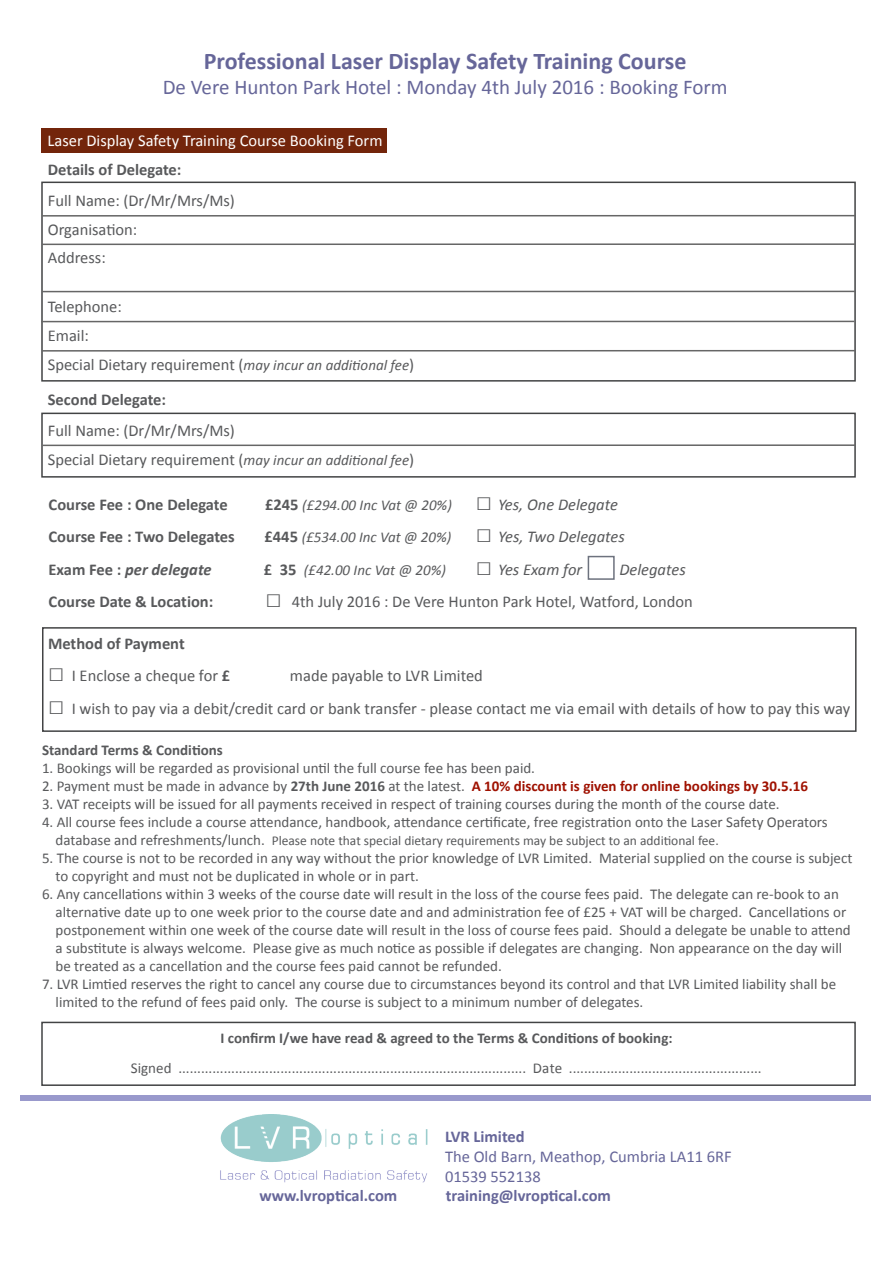
<style>
.page{position:relative;width:893px;height:1263px;background:#fff}
.page>*{position:absolute;margin:0;border:0;box-sizing:border-box;transform-origin:0 0}
.t1{font:700 24px "Calibri";color:#669}
.t2{font:21px "Calibri";color:#669}
.t3{font:16.5px/28.8px "Calibri";color:#58595b}
.t4{font:700 16.5px "Calibri";color:#58595b}
.t5{font:16.5px/19.8px "Calibri";color:#669}
.t6{font:16.5px "Calibri";color:#fff}
.t7{font:700 16.5px "Calibri";color:#669}
.t8{font:italic 700 16.5px "Calibri";color:#58595b}
.t9{font:italic 16.5px "Calibri";color:#58595b}
.t10{font:15px/18px "Calibri";color:#58595b}
.t11{font:italic 15px "Calibri";color:#58595b}
.t12{font:700 15px "Calibri";color:#9f1100}
.t13{font:700 15px "Calibri";color:#58595b}
.t14{font:13.5px "Calibri";color:#58595b}
.s1{font-weight:700}
.s2{font-style:italic;font-size:15px}
.s3{font-weight:700;font-style:normal;font-size:16.5px}
.s4{font-size:27px}
.s5{font-size:16.5px}
.s6{font-style:normal}
.s7{font-style:italic;font-size:27px}
.s8{font-weight:400;color:#58595b}
.s9{color:#58595b}
.s10{font-size:15px}
</style>
<div class="page">
<div style="left:41px;top:128px;width:346px;height:24px;background:#73250b"></div>
<div style="left:41px;top:182px;width:815px;height:200px;border:2px solid #424344"></div>
<hr style="left:42px;top:215px;width:813px;height:2px;background:#666">
<hr style="left:42px;top:243px;width:813px;height:2px;background:#666">
<hr style="left:41px;top:321px;width:813px;height:1px;background:#666">
<hr style="left:42px;top:350px;width:813px;height:2px;background:#666">
<hr style="left:42px;top:291px;width:813px;height:1px;background:#666">
<div style="left:41px;top:413px;width:815px;height:65px;border:2px solid #424344"></div>
<hr style="left:43px;top:444px;width:813px;height:2px;background:#666">
<div style="left:588px;top:556px;width:27px;height:24px;border:2px solid #6d727e"></div>
<div style="left:42px;top:627px;width:814px;height:105px;border:2px solid #424344"></div>
<div style="left:41px;top:1022px;width:815px;height:64px;border:2px solid #424344"></div>
<div style="left:21px;top:1095px;width:850px;height:6px;background:#99c"></div>
<img style="left:220px;top:1114px;width:208px;height:68px">
<p class="t1" style="left:204px;top:46px;width:484px">Professional Laser Display Safety Training Course</p>
<p class="t2" style="left:163px;top:74px;width:566px">De Vere Hunton Park Hotel : Monday 4th July 2016 : Booking Form</p>
<p class="t6" style="left:47px;top:130px;width:337px">Laser Display Safety Training Course Booking Form</p>
<p class="t3" style="left:48px;top:154px;width:189px;line-height:30.6px"><span class="s1">Details of Delegate:<br></span>Full Name: (Dr/Mr/Mrs/Ms)</p>
<p class="t3" style="left:48px;top:215px;width:91px">Organisation:<br>Address:</p>
<p class="t3" style="left:48px;top:292px;width:368px">Telephone:<br>Email:<br>Special Dietary requirement (<span class="s2">may incur an additional fee</span>)</p>
<p class="t3" style="left:48px;top:385px;width:189px;line-height:30.6px"><span class="s1">Second Delegate:<br></span>Full Name: (Dr/Mr/Mrs/Ms)</p>
<p class="t3" style="left:48px;top:445px;width:368px">Special Dietary requirement (<span class="s2">may incur an additional fee</span>)</p>
<p class="t4" style="left:49px;top:494px;width:181px">Course Fee : One Delegate</p>
<p class="t11" style="left:265px;top:494px;width:354px"><span class="s3">£245</span> (£294.00 Inc Vat @ 20%) <span class="s4">□</span> <span class="s5">Yes, One Delegate</span></p>
<p class="t4" style="left:49px;top:526px;width:188px">Course Fee : Two Delegates</p>
<p class="t11" style="left:265px;top:527px;width:362px"><span class="s3">£445</span> (£534.00 Inc Vat @ 20%) <span class="s4">□</span> <span class="s5">Yes, Two Delegates</span></p>
<p class="t8" style="left:49px;top:559px;width:165px"><span class="s6">Exam Fee :</span> per delegate</p>
<p class="t11" style="left:264px;top:559px;width:320px"><span class="s3">£ 35</span> (£42.00 Inc Vat @ 20%) <span class="s4">□</span> <span class="s5">Yes Exam for</span></p>
<p class="t9" style="left:619px;top:558px;width:68px">Delegates</p>
<p class="t4" style="left:49px;top:591px;width:166px">Course Date &amp; Location:</p>
<p class="t3" style="left:266px;top:587px;width:429px"><span class="s7">□</span> 4th July 2016 : De Vere Hunton Park Hotel, Watford, London</p>
<p class="t4" style="left:48px;top:633px;width:138px">Method of Payment</p>
<p class="t3" style="left:48px;top:661px;width:184px"><span class="s7">□</span> I Enclose a cheque for <span class="s1">£</span></p>
<p class="t3" style="left:290px;top:661px;width:195px">made payable to LVR Limited</p>
<p class="t3" style="left:48px;top:694px;width:804px"><span class="s7">□</span> I wish to pay via a debit/credit card or bank transfer - please contact me via email with details of how to pay this way</p>
<p class="t13" style="left:42px;top:740px;width:182px">Standard Terms &amp; Conditions</p>
<p class="t10" style="left:42px;top:759px;width:495px">1. Bookings will be regarded as provisional until the full course fee has been paid.</p>
<p class="t12" style="left:42px;top:776px;width:767px"><span class="s8">2. Payment must be made in advance by</span> <span class="s9">27th June 2016</span> <span class="s8">at the latest.</span> A 10% discount is given for online bookings by 30.5.16</p>
<p class="t10" style="left:42px;top:795px;width:739px">3. VAT receipts will be issued for all payments received in respect of training courses during the month of the course date.</p>
<p class="t10" style="left:42px;top:813px;width:787px">4. All course fees include a course attendance, handbook, attendance certificate, free registration onto the Laser Safety Operators</p>
<p class="t14" style="left:56px;top:831px;width:665px"><span class="s10">database and refreshments/lunch.</span> Please note that special dietary requirements may be subject to an additional fee.</p>
<p class="t10" style="left:56px;top:849px;width:798px;text-indent:-14px">5. The course is not to be recorded in any way without the prior knowledge of LVR Limited. Material supplied on the course is subject to copyright and must not be duplicated in whole or in part.</p>
<p class="t10" style="left:56px;top:885px;width:797px;text-indent:-14px">6. Any cancellations within 3 weeks of the course date will result in the loss of the course fees paid. The delegate can re-book to an alternative date up to one week prior to the course date and and administration fee of £25 + VAT will be charged. Cancellations or postponement within one week of the course date will result in the loss of course fees paid. Should a delegate be unable to attend a substitute is always welcome. Please give as much notice as possible if delegates are changing. Non appearance on the day will be treated as a cancellation and the course fees paid cannot be refunded.</p>
<p class="t10" style="left:56px;top:975px;width:782px;text-indent:-14px">7. LVR Limtied reserves the right to cancel any course due to circumstances beyond its control and that LVR Limited liability shall be limited to the refund of fees paid only. The course is subject to a minimum number of delegates.</p>
<p class="t10" style="left:131px;top:1022px;width:632px;line-height:30.6px;text-align:center"><span class="s1">I confirm I/we have read &amp; agreed to the Terms &amp; Conditions of booking:<br></span>Signed ............................................................................................ Date ...................................................</p>
<p class="t5" style="left:445px;top:1127px;width:288px"><span class="s1">LVR Limited<br></span>The Old Barn, Meathop, Cumbria LA11 6RF<br>01539 552138</p>
<p class="t7" style="left:259px;top:1185px;width:139px">www.lvroptical.com</p>
<p class="t7" style="left:446px;top:1185px;width:167px">training@lvroptical.com</p>
</div>
